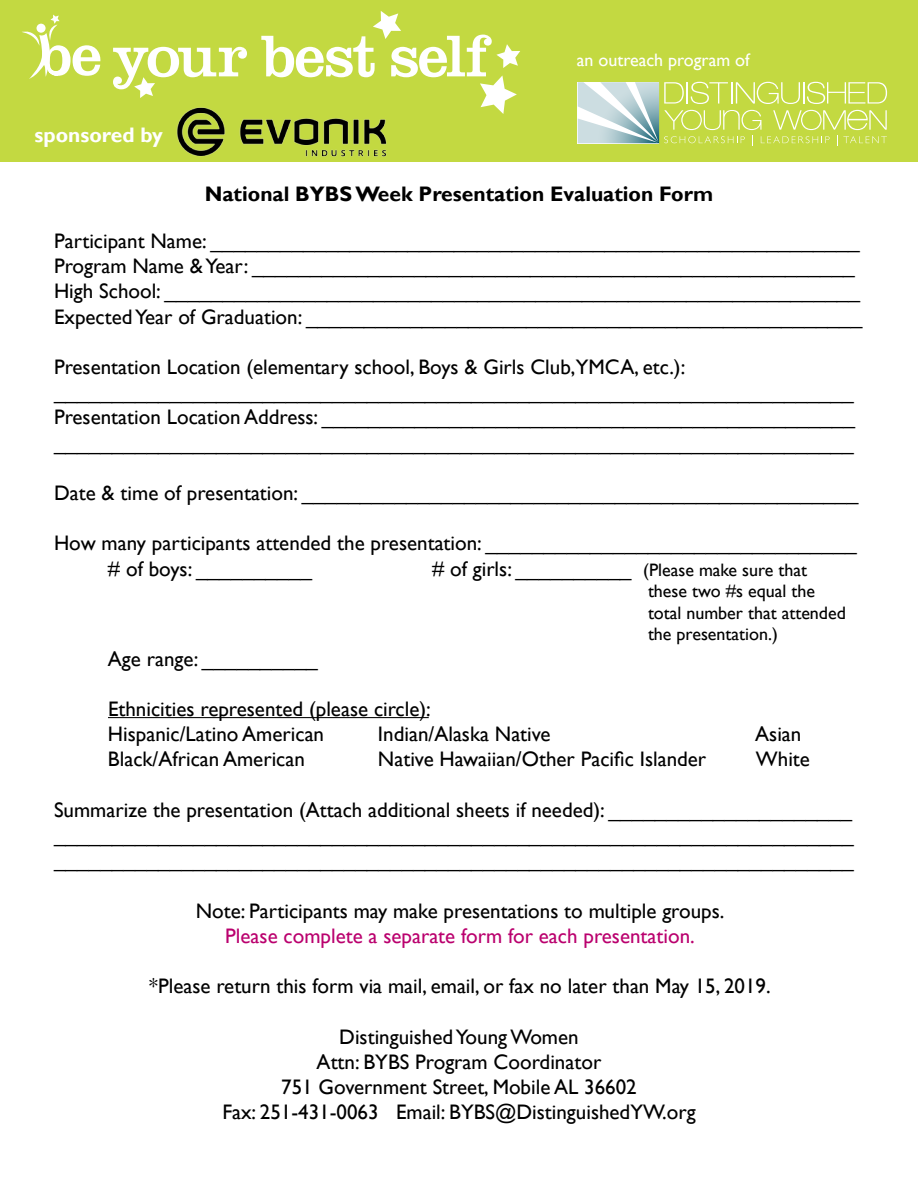
<style>
.page{position:relative;width:918px;height:1188px;background:#fff}
.page>*{position:absolute;margin:0;border:0;box-sizing:border-box;transform-origin:0 0}
.t1{font:21px/25.2px "Gill Sans";color:#000}
.t2{font:21px "Gill Sans";color:#ba006e}
.t3{font:700 21px "Gill Sans";color:#000}
.t4{font:700 21px "Gill Sans";color:#fff}
.t5{font:18px/21.6px "Gill Sans";color:#000}
.t6{font:18px "Gill Sans";color:#fff}
.s1{font-size:18px}
</style>
<div class="page">
<div style="left:0;top:0;width:918px;height:161px;background:#c3d941"></div>
<svg style="left:22px;top:15px;width:79px;height:64px"></svg>
<div style="left:37px;top:24px;width:9px;height:9px;background:#fff;border-radius:50%"></div>
<svg style="left:113px;top:47px;width:134px;height:51px"></svg>
<svg style="left:261px;top:11px;width:259px;height:103px"></svg>
<svg style="left:578px;top:82px;width:309px;height:64px"></svg>
<hr style="left:108px;top:717px;width:321px;height:1px;background:#000">
<img style="left:153px;top:99px;width:257px;height:63px">
<p class="t4" style="left:35px;top:122px;width:130px">sponsored by</p>
<p class="t6" style="left:577px;top:50px;width:174px">an outreach program of</p>
<p class="t3" style="left:205px;top:182px;width:510px">National BYBS Week Presentation Evaluation Form</p>
<p class="t1" style="left:54px;top:229px;width:807px">Participant Name: ________________________________________________________</p>
<p class="t1" style="left:54px;top:254px;width:802px">Program Name &amp; Year: ____________________________________________________</p>
<p class="t1" style="left:54px;top:279px;width:808px">High School: ____________________________________________________________</p>
<p class="t1" style="left:54px;top:304px;width:810px">Expected Year of Graduation: ________________________________________________</p>
<p class="t1" style="left:54px;top:355px;width:633px">Presentation Location (elementary school, Boys &amp; Girls Club,YMCA, etc.):</p>
<p class="t1" style="left:54px;top:380px;width:801px">_____________________________________________________________________</p>
<p class="t1" style="left:54px;top:405px;width:803px">Presentation Location Address: ______________________________________________</p>
<p class="t1" style="left:54px;top:430px;width:801px">_____________________________________________________________________</p>
<p class="t1" style="left:54px;top:481px;width:806px">Date &amp; time of presentation: ________________________________________________</p>
<p class="t1" style="left:54px;top:531px;width:804px">How many participants attended the presentation: ________________________________</p>
<p class="t1" style="left:108px;top:556px;width:205px"># of boys: __________</p>
<p class="t1" style="left:432px;top:556px;width:377px"># of girls: __________ <span class="s1">(Please make sure that</span></p>
<p class="t5" style="left:648px;top:581px;width:199px">these two #s equal the total number that attended the presentation.)</p>
<p class="t1" style="left:108px;top:646px;width:211px">Age range: __________</p>
<p class="t1" style="left:108px;top:697px;width:324px">Ethnicities represented (please circle):</p>
<p class="t1" style="left:108px;top:722px;width:218px">Hispanic/Latino American</p>
<p class="t1" style="left:378px;top:722px;width:174px">Indian/Alaska Native</p>
<p class="t1" style="left:755px;top:722px;width:48px">Asian</p>
<p class="t1" style="left:108px;top:747px;width:198px">Black/African American</p>
<p class="t1" style="left:378px;top:747px;width:330px">Native Hawaiian/Other Pacific Islander</p>
<p class="t1" style="left:756px;top:747px;width:56px">White</p>
<p class="t1" style="left:54px;top:798px;width:800px">Summarize the presentation (Attach additional sheets if needed): _____________________</p>
<p class="t1" style="left:54px;top:823px;width:801px">_____________________________________________________________________ _____________________________________________________________________</p>
<p class="t1" style="left:196px;top:898px;width:530px">Note: Participants may make presentations to multiple groups.</p>
<p class="t2" style="left:225px;top:924px;width:471px">Please complete a separate form for each presentation.</p>
<p class="t1" style="left:149px;top:974px;width:623px">*Please return this form via mail, email, or fax no later than May 15, 2019.</p>
<p class="t1" style="left:339px;top:1024px;width:241px">DistinguishedYoungWomen</p>
<p class="t1" style="left:317px;top:1050px;width:286px">Attn: BYBS Program Coordinator</p>
<p class="t1" style="left:281px;top:1075px;width:357px">751 Government Street, Mobile AL 36602</p>
<p class="t1" style="left:222px;top:1100px;width:475px">Fax: 251-431-0063 Email: BYBS@DistinguishedYW.org</p>
</div>
